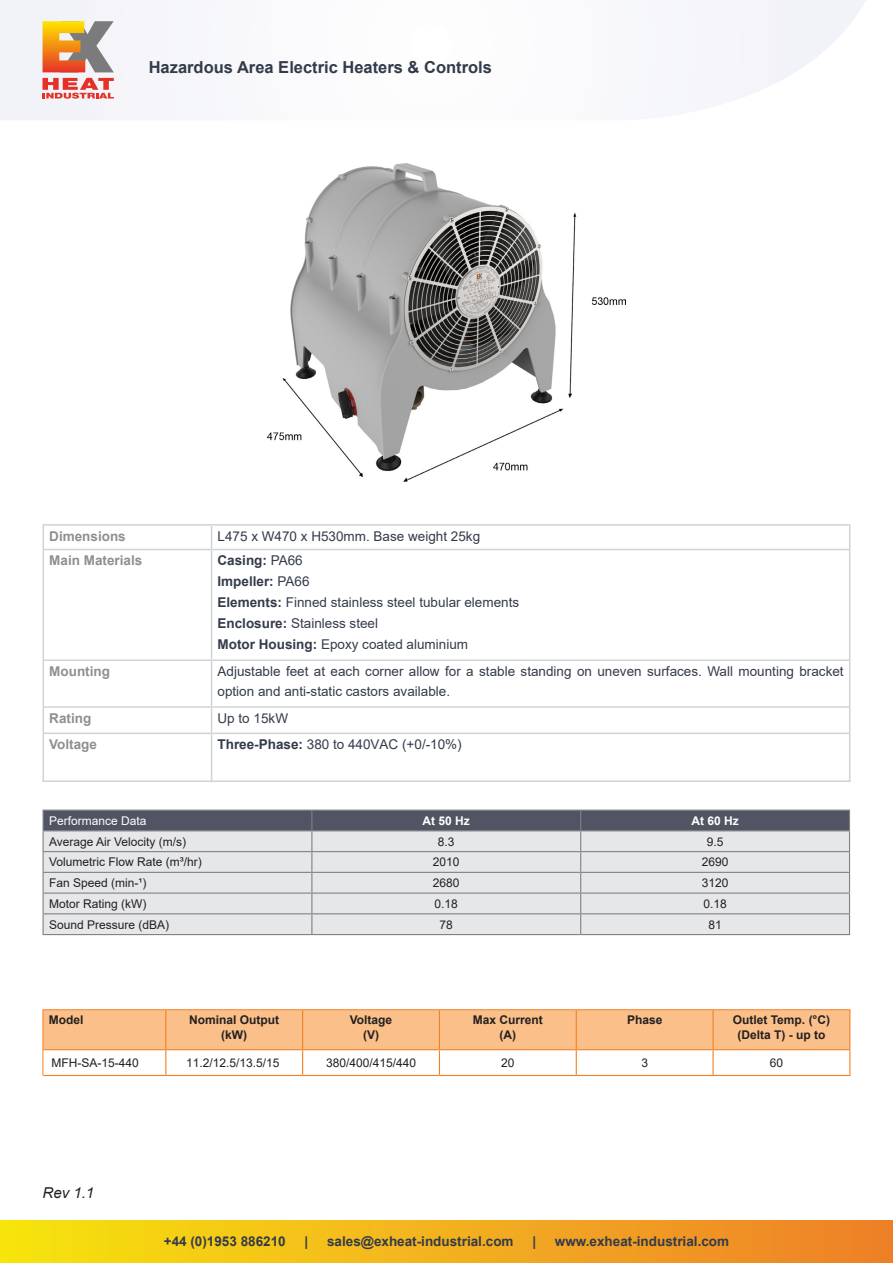
<style>
.page{position:relative;width:893px;height:1263px;background:#fff}
.page>*{position:absolute;margin:0;border:0;box-sizing:border-box;transform-origin:0 0}
.t1{font:700 16.5px "Arial";color:#333b4a}
.t2{font:italic 15px "Arial";color:#231f20}
.t3{font:13.5px/19.5px "Arial";color:#343c4b}
.t4{font:700 13.5px "Arial";color:#333b4a}
.SPECTABLE_Body{font:13.5px "Arial";color:#333b4a}
.SPECTABLE_Header{font:700 13.5px "Arial";color:#8d8f92}
.t5{font:700 13.5px "Arial";color:#343c4b}
.t6{font:12px "Arial";color:#231f20}
.t7{font:700 12px "Arial";color:#231f20}
.t8{font:12px "Arial";color:#fff}
.t9{font:700 12px "Arial";color:#fff}
.s1{font-weight:400}
.s2{font-weight:700}
</style>
<div class="page">
<svg style="left:0;top:0;width:866px;height:120px"></svg>
<div style="left:0;top:1220px;width:893px;height:43px;background:linear-gradient(to right,#f7e40f,#ee7f2a)"></div>
<svg style="left:43px;top:78px;width:71px;height:21px"></svg>
<svg style="left:43px;top:21px;width:71px;height:51px"></svg>
<hr style="left:43px;top:524px;width:169px;height:2px;background:#d1d2d4">
<svg style="left:43px;top:526px;width:1px;height:23px"></svg>
<hr style="left:212px;top:524px;width:638px;height:2px;background:#d1d2d4">
<svg style="left:211px;top:526px;width:1px;height:23px"></svg>
<svg style="left:849px;top:526px;width:1px;height:23px"></svg>
<hr style="left:43px;top:549px;width:169px;height:1px;background:#d1d2d4">
<hr style="left:43px;top:550px;width:1px;height:109px;background:#d1d2d4">
<hr style="left:212px;top:549px;width:638px;height:1px;background:#d1d2d4">
<hr style="left:211px;top:550px;width:1px;height:109px;background:#d1d2d4">
<hr style="left:849px;top:550px;width:1px;height:109px;background:#d1d2d4">
<hr style="left:43px;top:659px;width:169px;height:2px;background:#d1d2d4">
<hr style="left:43px;top:661px;width:1px;height:45px;background:#d1d2d4">
<hr style="left:212px;top:659px;width:638px;height:2px;background:#d1d2d4">
<hr style="left:211px;top:661px;width:1px;height:45px;background:#d1d2d4">
<hr style="left:849px;top:661px;width:1px;height:45px;background:#d1d2d4">
<hr style="left:43px;top:706px;width:169px;height:2px;background:#d1d2d4">
<svg style="left:43px;top:708px;width:1px;height:25px"></svg>
<hr style="left:212px;top:706px;width:638px;height:2px;background:#d1d2d4">
<svg style="left:211px;top:708px;width:1px;height:25px"></svg>
<svg style="left:849px;top:708px;width:1px;height:25px"></svg>
<hr style="left:43px;top:733px;width:169px;height:1px;background:#d1d2d4">
<hr style="left:43px;top:734px;width:1px;height:48px;background:#d1d2d4">
<hr style="left:212px;top:733px;width:638px;height:1px;background:#d1d2d4">
<hr style="left:211px;top:734px;width:1px;height:48px;background:#d1d2d4">
<hr style="left:849px;top:734px;width:1px;height:48px;background:#d1d2d4">
<hr style="left:43px;top:780px;width:169px;height:2px;background:#d1d2d4">
<hr style="left:212px;top:780px;width:638px;height:2px;background:#d1d2d4">
<hr style="left:43px;top:809px;width:269px;height:2px;background:#808285">
<hr style="left:312px;top:809px;width:269px;height:2px;background:#808285">
<hr style="left:581px;top:809px;width:269px;height:2px;background:#808285">
<svg style="left:43px;top:811px;width:807px;height:123px;background:#c9cace"></svg>
<hr style="left:43px;top:934px;width:269px;height:1px;background:#808285">
<hr style="left:312px;top:934px;width:269px;height:1px;background:#808285">
<hr style="left:581px;top:934px;width:269px;height:1px;background:#808285">
<hr style="left:43px;top:1075px;width:123px;height:1px;background:#f48026">
<hr style="left:166px;top:1075px;width:137px;height:1px;background:#f48026">
<hr style="left:303px;top:1075px;width:136px;height:1px;background:#f48026">
<hr style="left:439px;top:1075px;width:137px;height:1px;background:#f48026">
<hr style="left:576px;top:1075px;width:137px;height:1px;background:#f48026">
<hr style="left:713px;top:1075px;width:137px;height:1px;background:#f48026">
<hr style="left:43px;top:1009px;width:123px;height:1px;background:#f48026">
<hr style="left:166px;top:1009px;width:137px;height:1px;background:#f48026">
<hr style="left:303px;top:1009px;width:136px;height:1px;background:#f48026">
<hr style="left:439px;top:1009px;width:137px;height:1px;background:#f48026">
<hr style="left:576px;top:1009px;width:137px;height:1px;background:#f48026">
<hr style="left:713px;top:1009px;width:137px;height:1px;background:#f48026">
<svg style="left:43px;top:1010px;width:807px;height:65px"></svg>
<img style="left:267px;top:163px;width:359px;height:318px">
<p class="t1" style="left:149px;top:56px;width:345px">Hazardous Area Electric Heaters &amp; Controls</p>
<p class="SPECTABLE_Header" style="left:49px;top:526px;width:78px">Dimensions</p>
<p class="SPECTABLE_Body" style="left:218px;top:527px;width:264px">L475 x W470 x H530mm. Base weight 25kg</p>
<p class="SPECTABLE_Header" style="left:49px;top:551px;width:95px">Main Materials</p>
<p class="t5" style="left:218px;top:551px;width:87px">Casing: <span class="s1">PA66</span></p>
<p class="t5" style="left:218px;top:572px;width:94px">Impeller: <span class="s1">PA66</span></p>
<p class="t3" style="left:218px;top:593px;width:303px"><span class="s2">Elements:</span> Finned stainless steel tubular elements</p>
<p class="t3" style="left:218px;top:614px;width:162px"><span class="s2">Enclosure:</span> Stainless steel</p>
<p class="t3" style="left:218px;top:635px;width:252px"><span class="s2">Motor Housing:</span> Epoxy coated aluminium</p>
<p class="SPECTABLE_Header" style="left:49px;top:662px;width:62px">Mounting</p>
<p class="t3" style="left:218px;top:661px;width:628px">Adjustable feet at each corner allow for a stable standing on uneven surfaces. Wall mounting bracket option and anti-static castors available.</p>
<p class="SPECTABLE_Header" style="left:49px;top:708px;width:43px">Rating</p>
<p class="t3" style="left:218px;top:708px;width:72px">Up to 15kW</p>
<p class="SPECTABLE_Header" style="left:49px;top:735px;width:49px">Voltage</p>
<p class="SPECTABLE_Body" style="left:218px;top:735px;width:246px"><span class="s2">Three-Phase:</span> 380 to 440VAC (+0/-10%)</p>
<p class="t8" style="left:49px;top:812px;width:99px">Performance Data</p>
<p class="t9" style="left:423px;top:812px;width:49px">At 50 Hz</p>
<p class="t9" style="left:691px;top:812px;width:49px">At 60 Hz</p>
<p class="t6" style="left:49px;top:833px;width:139px">Average Air Velocity (m/s)</p>
<p class="t6" style="left:438px;top:833px;width:18px">8.3</p>
<p class="t6" style="left:707px;top:833px;width:18px">9.5</p>
<p class="t6" style="left:49px;top:854px;width:154px">Volumetric Flow Rate (m³/hr)</p>
<p class="t6" style="left:433px;top:854px;width:28px">2010</p>
<p class="t6" style="left:702px;top:854px;width:28px">2690</p>
<p class="t6" style="left:49px;top:875px;width:99px">Fan Speed (min-¹)</p>
<p class="t6" style="left:433px;top:875px;width:28px">2680</p>
<p class="t6" style="left:702px;top:875px;width:28px">3120</p>
<p class="t6" style="left:49px;top:895px;width:99px">Motor Rating (kW)</p>
<p class="t6" style="left:435px;top:895px;width:25px">0.18</p>
<p class="t6" style="left:703px;top:895px;width:25px">0.18</p>
<p class="t6" style="left:49px;top:916px;width:122px">Sound Pressure (dBA)</p>
<p class="t6" style="left:440px;top:916px;width:15px">78</p>
<p class="t6" style="left:708px;top:916px;width:15px">81</p>
<p class="t7" style="left:49px;top:1012px;width:36px">Model</p>
<p class="t7" style="left:189px;top:1012px;width:91px">Nominal Output</p>
<p class="t7" style="left:221px;top:1026px;width:27px">(kW)</p>
<p class="t7" style="left:350px;top:1012px;width:44px">Voltage</p>
<p class="t7" style="left:363px;top:1026px;width:17px">(V)</p>
<p class="t7" style="left:473px;top:1012px;width:72px">Max Current</p>
<p class="t7" style="left:499px;top:1026px;width:18px">(A)</p>
<p class="t7" style="left:627px;top:1012px;width:37px">Phase</p>
<p class="t7" style="left:733px;top:1012px;width:99px">Outlet Temp. (°C)</p>
<p class="t7" style="left:737px;top:1026px;width:89px">(Delta T) - up to</p>
<p class="t6" style="left:51px;top:1054px;width:89px">MFH-SA-15-440</p>
<p class="t6" style="left:186px;top:1054px;width:95px">11.2/12.5/13.5/15</p>
<p class="t6" style="left:326px;top:1054px;width:92px">380/400/415/440</p>
<p class="t6" style="left:501px;top:1054px;width:15px">20</p>
<p class="t6" style="left:641px;top:1054px;width:8px">3</p>
<p class="t6" style="left:770px;top:1054px;width:15px">60</p>
<p class="t2" style="left:43px;top:1183px;width:53px">Rev 1.1</p>
<p class="t4" style="left:164px;top:1232px;width:123px">+44 (0)1953 886210</p>
<p class="t4" style="left:305px;top:1232px;width:5px">|</p>
<p class="t4" style="left:327px;top:1232px;width:188px">sales@exheat-industrial.com</p>
<p class="t4" style="left:532px;top:1232px;width:5px">|</p>
<p class="t4" style="left:555px;top:1232px;width:176px">www.exheat-industrial.com</p>
</div>
